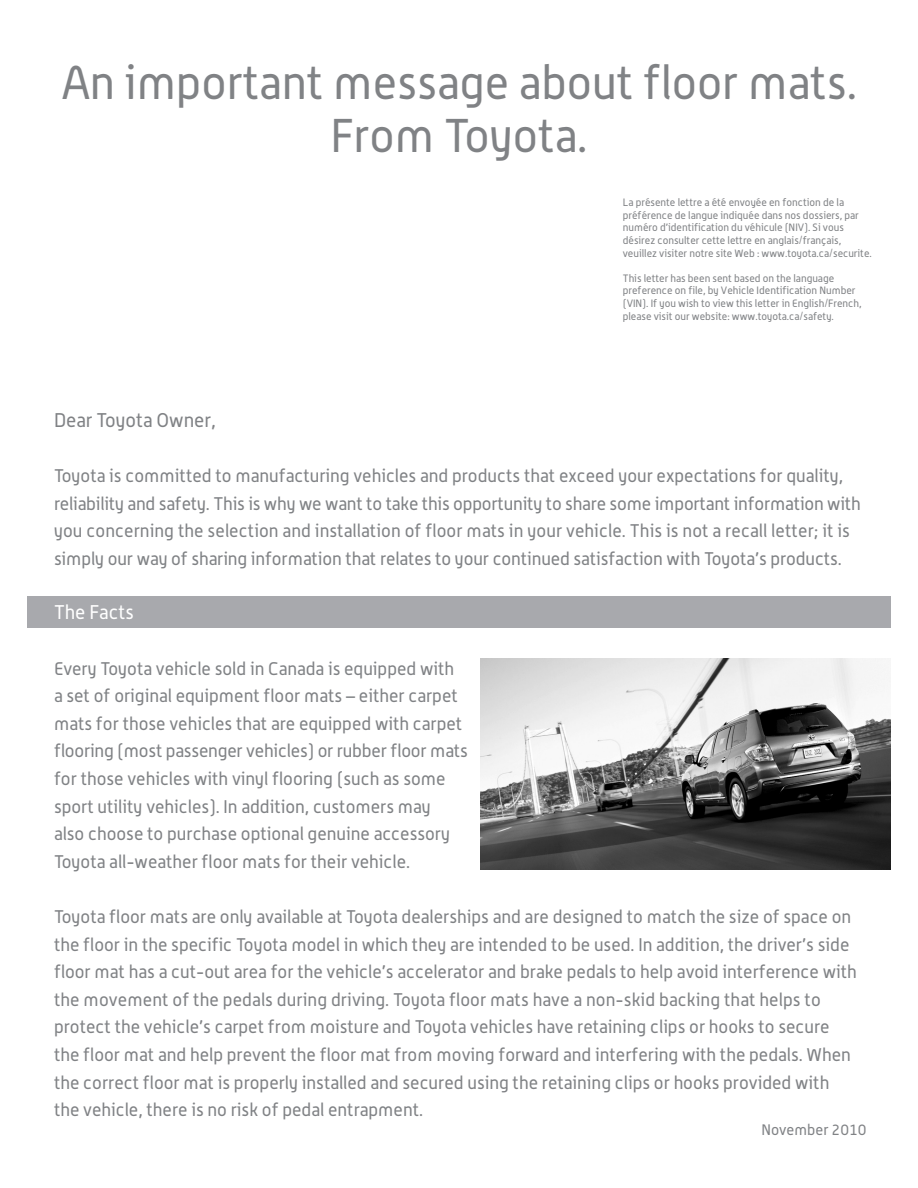
<style>
.page{position:relative;width:918px;height:1188px;background:#fff}
.page>*{position:absolute;margin:0;border:0;box-sizing:border-box;transform-origin:0 0}
.t1{font:46.5px "Alwyn";color:#808285}
.t2{font:19.5px "Alwyn";color:#808285}
.t3{font:19.5px "Alwyn";color:#fff}
.t4{font:18px/27.6px "Alwyn";color:#808285}
.t5{font:15px "Alwyn";color:#808285}
.t6{font:10.5px/12.6px "Alwyn";color:#808285}
</style>
<div class="page">
<div style="left:27px;top:596px;width:863px;height:31px;background:#a8a9ad"></div>
<img style="left:480px;top:658px;width:411px;height:211px">
<p class="t1" style="left:61px;top:55px;width:797px">An important message about floor mats.</p>
<p class="t1" style="left:330px;top:108px;width:259px">From Toyota.</p>
<p class="t6" style="left:623px;top:196px;width:251px">La présente lettre a été envoyée en fonction de la préférence de langue indiquée dans nos dossiers, par numéro d’identification du véhicule (NIV). Si vous désirez consulter cette lettre en anglais/français, veuillez visiter notre site Web : www.toyota.ca/securite.</p>
<p class="t6" style="left:623px;top:272px;width:240px">This letter has been sent based on the language preference on file, by Vehicle Identification Number (VIN). If you wish to view this letter in English/French, please visit our website: www.toyota.ca/safety.</p>
<p class="t2" style="left:54px;top:408px;width:163px">Dear Toyota Owner,</p>
<p class="t4" style="left:54px;top:462px;width:808px">Toyota is committed to manufacturing vehicles and products that exceed your expectations for quality, reliability and safety. This is why we want to take this opportunity to share some important information with you concerning the selection and installation of floor mats in your vehicle. This is not a recall letter; it is simply our way of sharing information that relates to your continued satisfaction with Toyota’s products.</p>
<p class="t3" style="left:54px;top:601px;width:81px">The Facts</p>
<p class="t4" style="left:54px;top:654px;width:415px">Every Toyota vehicle sold in Canada is equipped with<br>a set of original equipment floor mats – either carpet mats for those vehicles that are equipped with carpet flooring (most passenger vehicles) or rubber floor mats for those vehicles with vinyl flooring (such as some sport utility vehicles). In addition, customers may<br>also choose to purchase optional genuine accessory Toyota all-weather floor mats for their vehicle.</p>
<p class="t4" style="left:54px;top:903px;width:804px">Toyota floor mats are only available at Toyota dealerships and are designed to match the size of space on the floor in the specific Toyota model in which they are intended to be used. In addition, the driver’s side floor mat has a cut-out area for the vehicle’s accelerator and brake pedals to help avoid interference with the movement of the pedals during driving. Toyota floor mats have a non-skid backing that helps to protect the vehicle’s carpet from moisture and Toyota vehicles have retaining clips or hooks to secure the floor mat and help prevent the floor mat from moving forward and interfering with the pedals. When the correct floor mat is properly installed and secured using the retaining clips or hooks provided with the vehicle, there is no risk of pedal entrapment.</p>
<p class="t5" style="left:762px;top:1121px;width:106px">November 2010</p>
</div>
